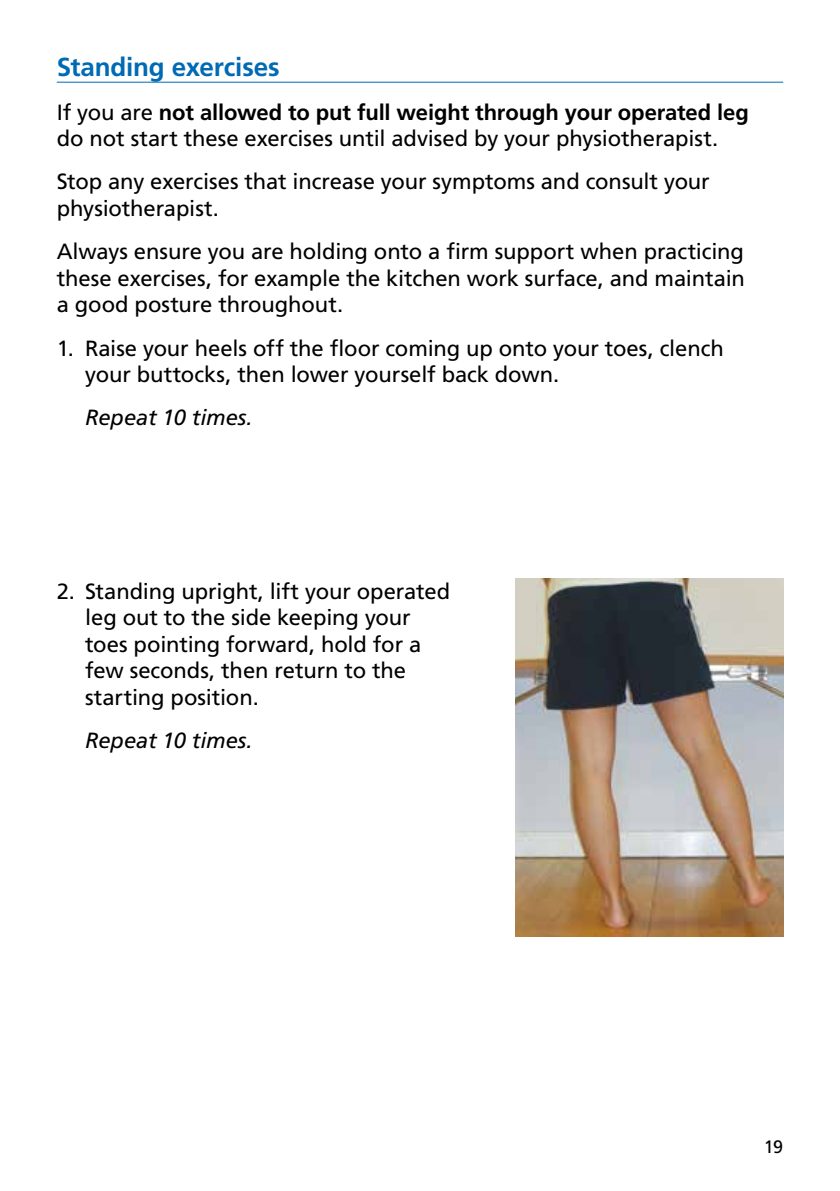
<style>
.page{position:relative;width:840px;height:1191px;background:#fff}
.page>*{position:absolute;margin:0;border:0;box-sizing:border-box;transform-origin:0 0}
.t1{font:700 26px "Frutiger";letter-spacing:-.01em;color:#006ab4}
.t2{font:22px/26.4px "Frutiger";letter-spacing:-.005em;color:#000}
.t3{font:italic 22px "Frutiger";letter-spacing:-.005em;color:#000}
.t4{font:18px "Frutiger";color:#000}
.s1{font-weight:700}
</style>
<div class="page">
<hr style="left:57px;top:82px;width:725px;height:1px;background:#006ab4">
<img style="left:515px;top:578px;width:267px;height:358px">
<p class="t1" style="left:57px;top:52px;width:224px">Standing exercises</p>
<p class="t2" style="left:57px;top:99px;width:693px">If you are <span class="s1">not allowed to put full weight through your operated leg </span>do not start these exercises until advised by your physiotherapist.</p>
<p class="t2" style="left:57px;top:169px;width:654px">Stop any exercises that increase your symptoms and consult your physiotherapist.</p>
<p class="t2" style="left:57px;top:238px;width:689px;text-align:justify">Always ensure you are holding onto a firm support when practicing these exercises, for example the kitchen work surface, and maintain a good posture throughout.</p>
<p class="t2" style="left:85px;top:335px;width:639px;text-indent:-28px">1. Raise your heels off the floor coming up onto your toes, clench your buttocks, then lower yourself back down.</p>
<p class="t3" style="left:85px;top:405px;width:169px">Repeat 10 times.</p>
<p class="t2" style="left:85px;top:578px;width:366px;text-indent:-28px">2. Standing upright, lift your operated leg out to the side keeping your toes pointing forward, hold for a few seconds, then return to the starting position.</p>
<p class="t3" style="left:85px;top:727px;width:169px">Repeat 10 times.</p>
<p class="t4" style="left:763px;top:1136px;width:21px">19</p>
</div>
